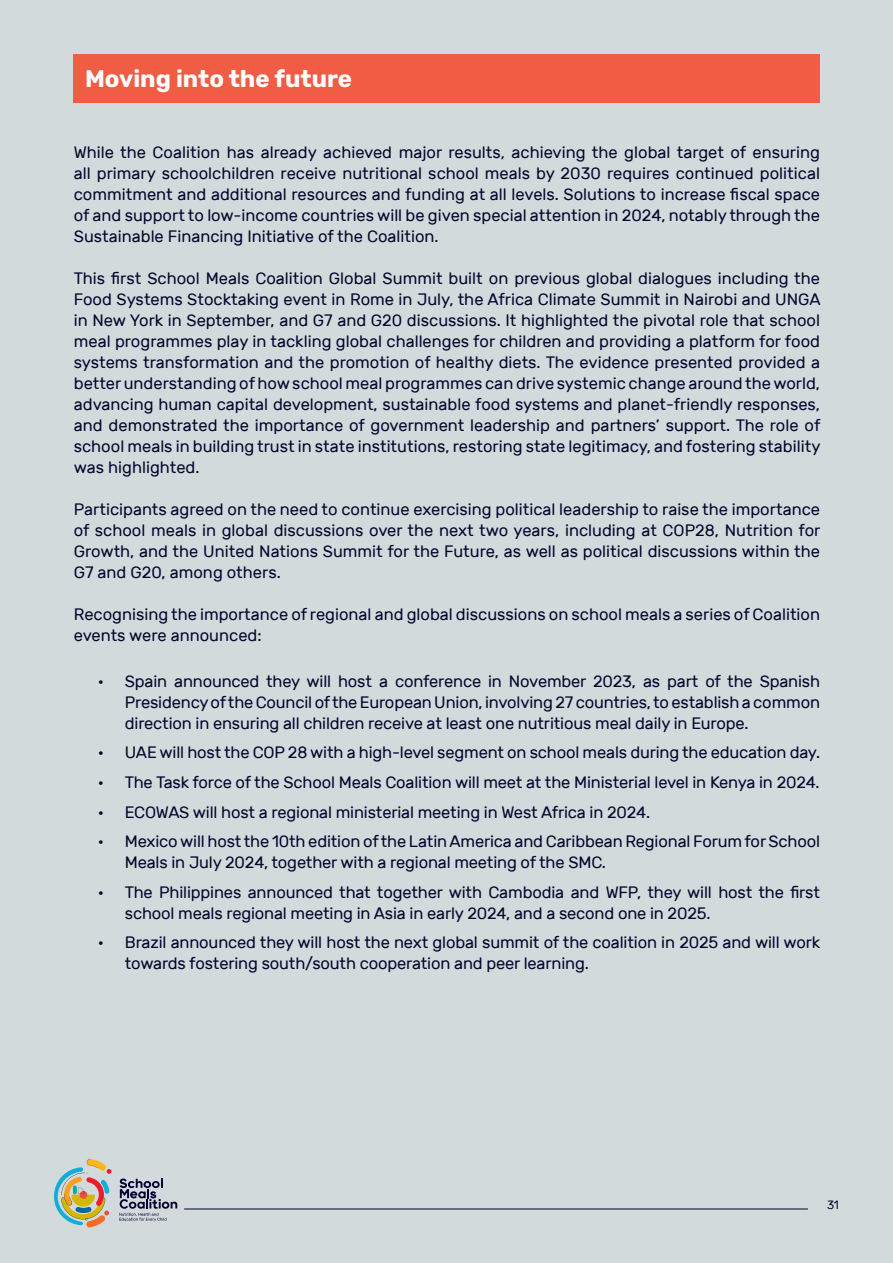
<style>
.page{position:relative;width:893px;height:1263px;background:#d2dadc}
.page>*{position:absolute;margin:0;border:0;box-sizing:border-box;transform-origin:0 0}
.t1{font:700 24px "Rubik";color:#fff}
.t2{font:16.5px/21px "Rubik";letter-spacing:-.01em;color:#03082d;text-align:justify}
.t3{font:12px "Rubik";color:#03082d}
</style>
<div class="page">
<svg style="left:119px;top:1178px;width:58px;height:43px"></svg>
<svg style="left:54px;top:1159px;width:57px;height:69px"></svg>
<hr style="left:184px;top:1209px;width:624px;height:1px;background:#09012f">
<div style="left:74px;top:54px;width:746px;height:48px;background:#f15c45"></div>
<h1 class="t1" style="left:85px;top:65px;width:269px">Moving into the future</h1>
<p class="t2" style="left:74px;top:142px;width:748px">While the Coalition has already achieved major results, achieving the global target of ensuring all primary schoolchildren receive nutritional school meals by 2030 requires continued political commitment and additional resources and funding at all levels. Solutions to increase fiscal space of and support to low-income countries will be given special attention in 2024, notably through the Sustainable Financing Initiative of the Coalition.</p>
<p class="t2" style="left:74px;top:268px;width:748px">This first School Meals Coalition Global Summit built on previous global dialogues including the Food Systems Stocktaking event in Rome in July, the Africa Climate Summit in Nairobi and UNGA in New York in September, and G7 and G20 discussions. It highlighted the pivotal role that school meal programmes play in tackling global challenges for children and providing a platform for food systems transformation and the promotion of healthy diets. The evidence presented provided a better understanding of how school meal programmes can drive systemic change around the world, advancing human capital development, sustainable food systems and planet-friendly responses, and demonstrated the importance of government leadership and partners’ support. The role of school meals in building trust in state institutions, restoring state legitimacy, and fostering stability was highlighted.</p>
<p class="t2" style="left:74px;top:499px;width:748px">Participants agreed on the need to continue exercising political leadership to raise the importance of school meals in global discussions over the next two years, including at COP28, Nutrition for Growth, and the United Nations Summit for the Future, as well as political discussions within the G7 and G20, among others.</p>
<p class="t2" style="left:74px;top:604px;width:748px">Recognising the importance of regional and global discussions on school meals a series of Coalition events were announced:</p>
<p class="t2" style="left:125px;top:671px;width:697px;text-indent:-27px">• Spain announced they will host a conference in November 2023, as part of the Spanish Presidency of the Council of the European Union, involving 27 countries, to establish a common direction in ensuring all children receive at least one nutritious meal daily in Europe.</p>
<p class="t2" style="left:98px;top:743px;width:724px">• UAE will host the COP 28 with a high-level segment on school meals during the education day.</p>
<p class="t2" style="left:98px;top:772px;width:723px">• The Task force of the School Meals Coalition will meet at the Ministerial level in Kenya in 2024.</p>
<p class="t2" style="left:98px;top:802px;width:554px">• ECOWAS will host a regional ministerial meeting in West Africa in 2024.</p>
<p class="t2" style="left:125px;top:831px;width:697px;text-indent:-27px">• Mexico will host the 10th edition of the Latin America and Caribbean Regional Forum for School<br>Meals in July 2024, together with a regional meeting of the SMC.</p>
<p class="t2" style="left:125px;top:882px;width:697px;text-indent:-27px">• The Philippines announced that together with Cambodia and WFP, they will host the first school meals regional meeting in Asia in early 2024, and a second one in 2025.</p>
<p class="t2" style="left:125px;top:932px;width:697px;text-indent:-27px">• Brazil announced they will host the next global summit of the coalition in 2025 and will work towards fostering south/south cooperation and peer learning.</p>
<p class="t3" style="left:827px;top:1198px;width:13px">31</p>
</div>
